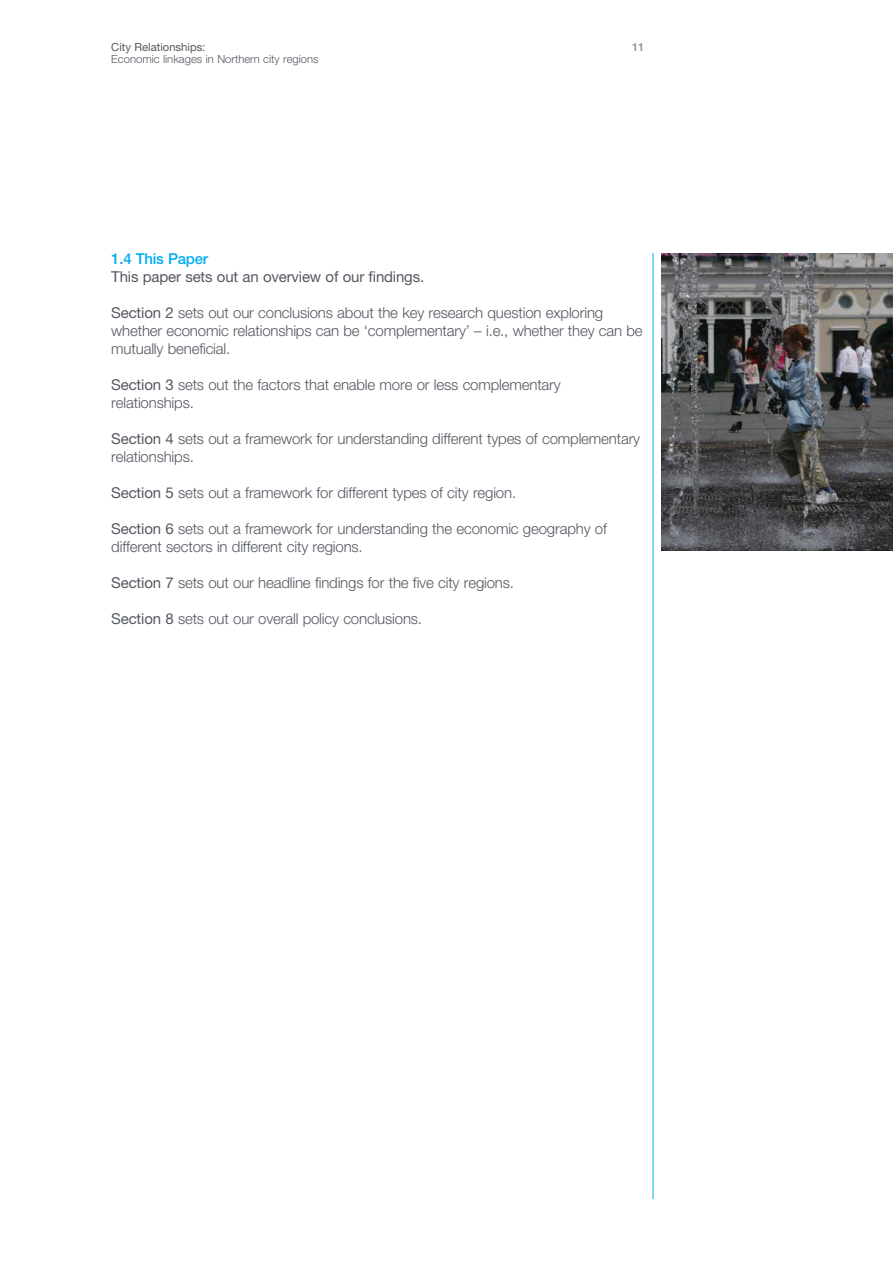
<style>
.page{position:relative;width:893px;height:1263px;background:#fff}
.page>*{position:absolute;margin:0;border:0;box-sizing:border-box;transform-origin:0 0}
.t1{font:300 15px/18px "Helvetica Neue LT Std";letter-spacing:-.01em;color:#545861}
.t2{font:15px "Helvetica Neue LT Std";letter-spacing:-.01em;color:#545861}
.t3{font:500 15px "Helvetica Neue LT Std";letter-spacing:-.015em;color:#00aeef}
.t4{font:300 11.25px "Helvetica Neue LT Std";color:#545861}
.t5{font:11.25px "Helvetica Neue LT Std";color:#545861}
.t6{font:500 11.25px "Helvetica Neue LT Std";color:#8b8e95}
.s1{font-weight:400}
</style>
<div class="page">
<hr style="left:652px;top:253px;width:1px;height:946px;background:#00aeef">
<img style="left:661px;top:253px;width:231px;height:298px">
<p class="t5" style="left:111px;top:43px;width:96px">City Relationships:</p>
<p class="t6" style="left:632px;top:43px;width:14px">11</p>
<p class="t4" style="left:111px;top:55px;width:209px">Economic linkages in Northern city regions</p>
<p class="t3" style="left:111px;top:253px;width:98px">1.4 This Paper</p>
<p class="t2" style="left:111px;top:271px;width:314px">This paper sets out an overview of our findings.</p>
<p class="t1" style="left:111px;top:305px;width:533px"><span class="s1">Section 2</span> sets out our conclusions about the key research question exploring whether economic relationships can be ‘complementary’ – i.e., whether they can be mutually beneficial.</p>
<p class="t1" style="left:111px;top:377px;width:451px"><span class="s1">Section 3</span> sets out the factors that enable more or less complementary relationships.</p>
<p class="t1" style="left:111px;top:431px;width:530px"><span class="s1">Section 4</span> sets out a framework for understanding different types of complementary relationships.</p>
<p class="t1" style="left:111px;top:485px;width:406px"><span class="s1">Section 5</span> sets out a framework for different types of city region.</p>
<p class="t1" style="left:111px;top:521px;width:497px"><span class="s1">Section 6</span> sets out a framework for understanding the economic geography of different sectors in different city regions.</p>
<p class="t1" style="left:111px;top:575px;width:404px"><span class="s1">Section 7</span> sets out our headline findings for the five city regions.</p>
<p class="t1" style="left:111px;top:611px;width:312px"><span class="s1">Section 8</span> sets out our overall policy conclusions.</p>
</div>
